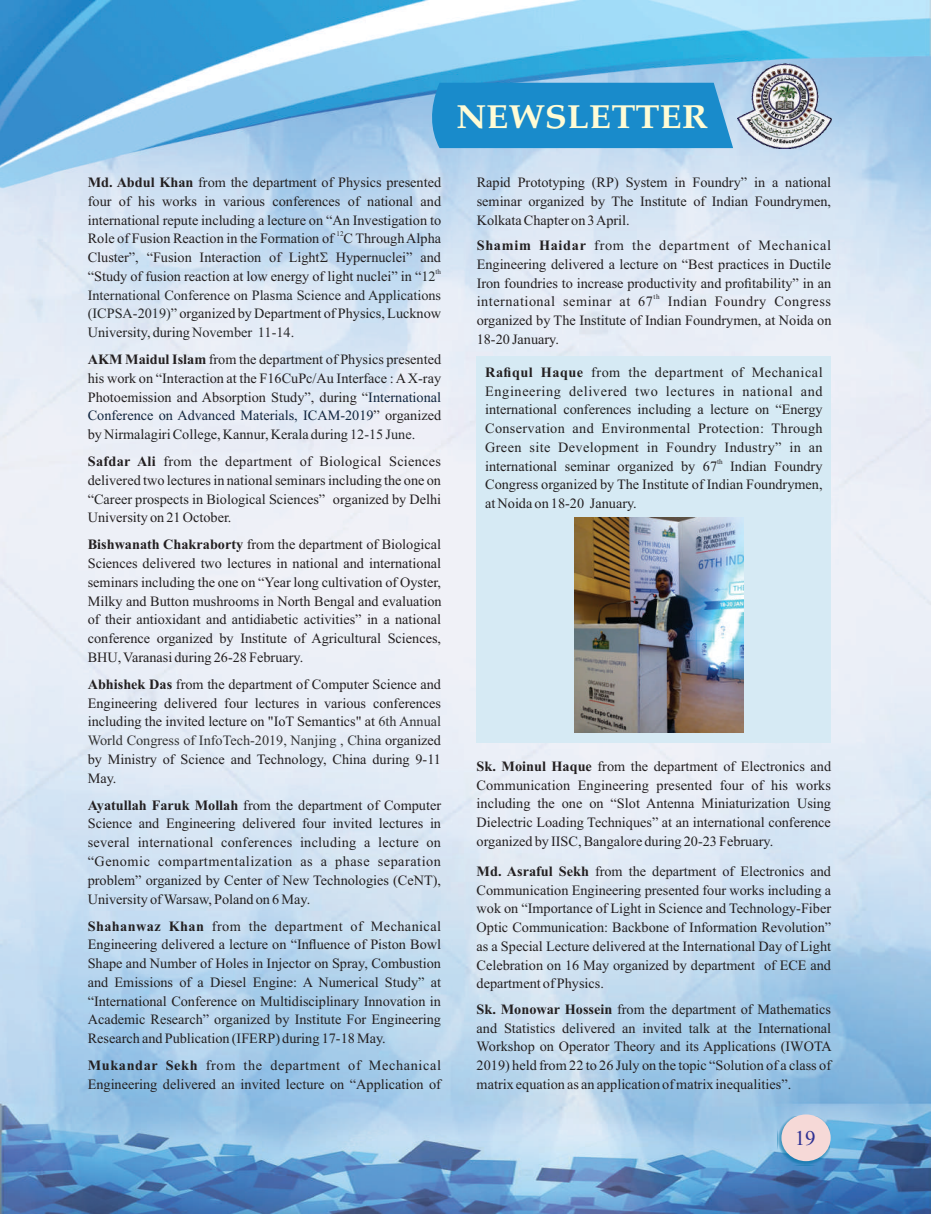
<style>
.page{position:relative;width:931px;height:1214px;background:#fff}
.page>*{position:absolute;margin:0;border:0;box-sizing:border-box;transform-origin:0 0}
.t1{font:700 33px "Palatino Linotype";color:#fffcd5;scale:1.1 1}
.t2{font:21px "Times New Roman";color:#2e3092}
.t3{font:14.25px/18.8px "Times New Roman";color:#231f20;text-align:justify}
.t4{font:14.25px/18.8px "Times New Roman";color:#26282a;text-align:justify}
.t5{font:7.2px "Times New Roman";color:#231f20}
.t6{font:7.2px "Times New Roman";color:#26282a}
.s1{font-weight:700}
.s2{color:#26282a}
.s3{color:#231f20}
.s4{color:#212121}
.s5{color:#0f243e}
.s6{color:#333}
</style>
<div class="page">
<img style="left:0;top:0;width:931px;height:1214px">
<div style="left:778px;top:1115px;width:52px;height:50px;background:#0071a2;opacity:.6"></div>
<div style="left:781px;top:1114px;width:49px;height:47px;background:#f6d9d7;border-radius:50%"></div>
<img style="left:738px;top:63px;width:93px;height:85px">
<div style="left:429px;top:83px;width:304px;height:65px;background:#198bcb"></div>
<div style="left:477px;top:356px;width:354px;height:387px;background:#d6eaf4"></div>
<img style="left:574px;top:518px;width:170px;height:215px">
<svg style="left:320px;top:252px;width:8px;height:10px"></svg>
<h1 class="t1" style="left:456px;top:104px;width:230px">NEWSLETTER</h1>
<p class="t3" style="left:88px;top:174px;width:355px"><span class="s1">Md. Abdul Khan</span> from the department of Physics presented four of his works in various conferences of national and international repute including a lecture on “An Investigation to</p>
<p class="t5" style="left:336px;top:231px;width:9px">12</p>
<p class="t3" style="left:88px;top:230px;width:355px">Role of Fusion Reaction in the Formation of C Through Alpha Cluster”, “Fusion Interaction of Light Hypernuclei” and “Study of fusion reaction at low energy of light nuclei” in “<span class="s2">12</span></p>
<p class="t6" style="left:435px;top:269px;width:7px">th</p>
<p class="t4" style="left:88px;top:287px;width:355px">International Conference on Plasma Science and Applications (ICPSA-2019)<span class="s3">” organized by</span> <span class="s4">Department of Physics, Lucknow University, during</span> November 11-14.</p>
<p class="t3" style="left:88px;top:351px;width:355px"><span class="s1">AKM Maidul Islam</span> from the department of Physics presented his work on “Interaction at the F16CuPc/Au Interface : AX-ray Photoemission and Absorption Study”, during “<span class="s5">International Conference on Advanced Materials, ICAM-2019</span>” organized by <span class="s4">Nirmalagiri College, Kannur, Kerala during</span> <span class="s2">12-15 June.</span></p>
<p class="t3" style="left:88px;top:453px;width:355px"><span class="s1">Safdar Ali</span> from the department of Biological Sciences delivered two lectures in national seminars including the one on “<span class="s4">Career prospects in Biological Sciences</span>” organized by Delhi University on 21 October.</p>
<p class="t3" style="left:88px;top:536px;width:355px"><span class="s1">Bishwanath Chakraborty</span> from the department of Biological Sciences delivered two lectures in national and international seminars including the one on “Year long cultivation of Oyster, Milky and Button mushrooms in North Bengal and evaluation of their antioxidant and antidiabetic activities” in a national conference organized by Institute of Agricultural Sciences, BHU, Varanasi during 26-28 February.</p>
<p class="t3" style="left:88px;top:676px;width:355px"><span class="s1">Abhishek Das</span> from the department of Computer Science and Engineering delivered four lectures in various conferences including the invited lecture on "IoT Semantics" at <span class="s6">6th Annual World Congress of InfoTech-2019, Nanjing , China</span> organized by Ministry of Science and Technology, China during 9-11<br>May.</p>
<p class="t3" style="left:88px;top:797px;width:355px"><span class="s1">Ayatullah Faruk Mollah</span> from the department of Computer Science and Engineering delivered four invited lectures in several international conferences including a lecture on “Genomic compartmentalization as a phase separation problem” organized by Center of New Technologies (CeNT), University of Warsaw, Poland on 6 May.</p>
<p class="t3" style="left:88px;top:917px;width:355px"><span class="s1">Shahanwaz Khan</span> from the department of Mechanical Engineering delivered a lecture on “Influence of Piston Bowl Shape and Number of Holes in Injector on Spray, Combustion and Emissions of a Diesel Engine: A Numerical Study” at “International Conference on Multidisciplinary Innovation in Academic Research” organized by Institute For Engineering Research and Publication (IFERP) during 17-18 May.</p>
<p class="t3" style="left:88px;top:1057px;width:355px"><span class="s1">Mukandar Sekh</span> from the department of Mechanical<br>Engineering delivered an invited lecture on “Application of</p>
<p class="t3" style="left:477px;top:174px;width:356px">Rapid Prototyping (RP) System in Foundry” in a national seminar organized by The Institute of Indian Foundrymen, Kolkata Chapter on 3 April.</p>
<p class="t3" style="left:477px;top:237px;width:356px"><span class="s1">Shamim Haidar</span> from the department of Mechanical Engineering delivered a lecture on “Best practices in Ductile Iron foundries to increase productivity and profitability” in an</p>
<p class="t5" style="left:653px;top:294px;width:8px">th</p>
<p class="t3" style="left:477px;top:294px;width:356px">international seminar at 67 Indian Foundry Congress organized by The Institute of Indian Foundrymen, at Noida on 18-20 January.</p>
<p class="t3" style="left:485px;top:364px;width:339px"><span class="s1">Rafiqul Haque</span> from the department of Mechanical Engineering delivered two lectures in national and international conferences including a lecture on “Energy Conservation and Environmental Protection: Through Green site Development in Foundry Industry” in an</p>
<p class="t5" style="left:717px;top:458px;width:7px">th</p>
<p class="t3" style="left:485px;top:458px;width:339px">international seminar organized by 67 Indian Foundry Congress organized by The Institute of Indian Foundrymen, at Noida on 18-20 January.</p>
<p class="t3" style="left:477px;top:758px;width:356px"><span class="s1">Sk. Moinul Haque</span> from the department of Electronics and Communication Engineering presented four of his works including the one on “Slot Antenna Miniaturization Using Dielectric Loading Techniques” at an international conference organized by IISC, Bangalore during 20-23 February.</p>
<p class="t3" style="left:477px;top:863px;width:356px"><span class="s1">Md. Asraful Sekh</span> from the department of Electronics and Communication Engineering presented four works including a wok on “Importance of Light in Science and Technology-Fiber Optic Communication: Backbone of Information Revolution” as a Special Lecture delivered at the International Day of Light Celebration on 16 May organized by department of ECE and department of Physics.</p>
<p class="t3" style="left:477px;top:1001px;width:357px"><span class="s1">Sk. Monowar Hossein</span> from the department of Mathematics and Statistics delivered an invited talk at the International Workshop on Operator Theory and its Applications (IWOTA 2019) held from 22 to 26 July on the topic “Solution of a class of matrix equation as an application of matrix inequalities”.</p>
<h2 class="t2" style="left:795px;top:1130px;width:22px">19</h2>
</div>
